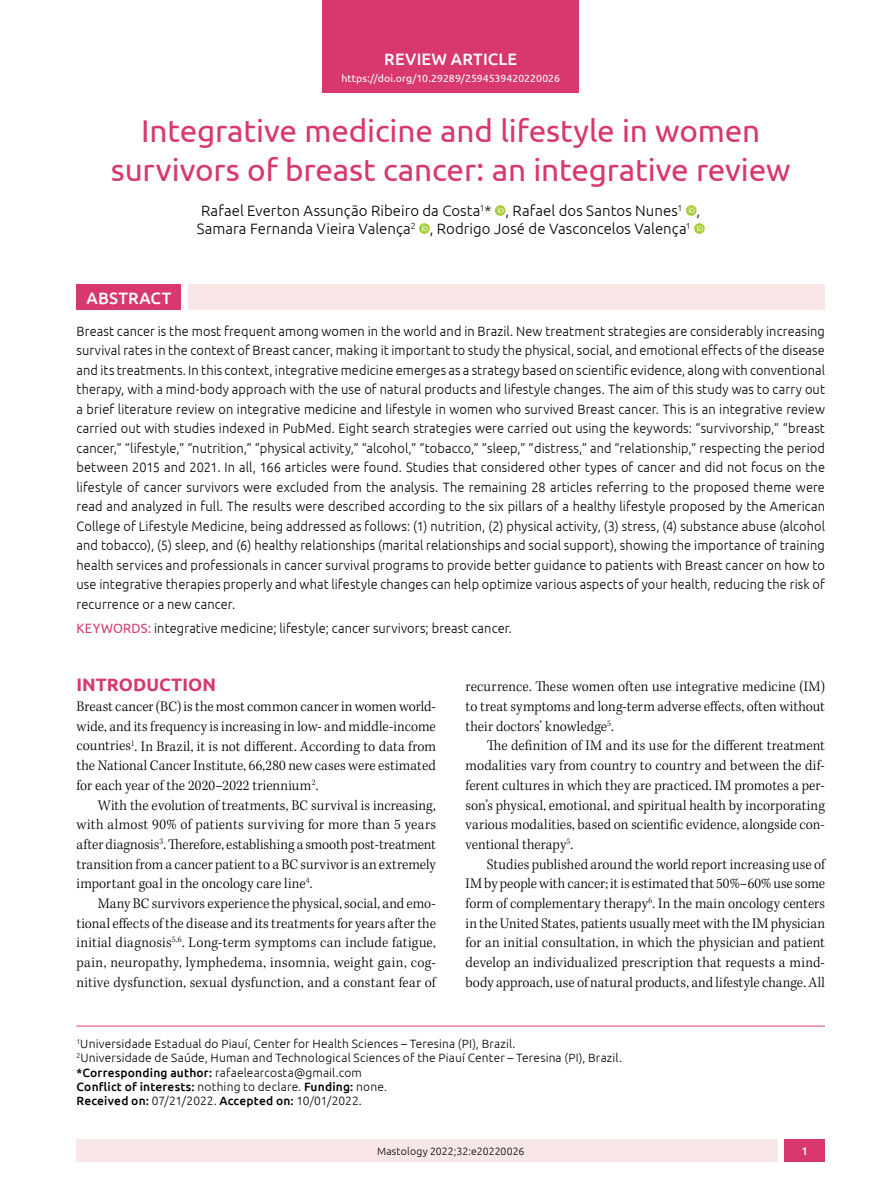
<style>
.page{position:relative;width:893px;height:1191px;background:#fff}
.page>*{position:absolute;margin:0;border:0;box-sizing:border-box;transform-origin:0 0}
.t1{font:31.5px/39px "Ubuntu";letter-spacing:-.005em;color:#d8386c;text-align:center}
.t2{font:700 18px "Ubuntu";letter-spacing:.005em;color:#d8386c}
.t3{font:500 16.5px "Ubuntu";letter-spacing:.015em;color:#fff}
.t4{font:300 15px/19.6px "Kepler Std";letter-spacing:.01em;color:#000;text-align:justify;scale:.95 1}
.t5{font:300 15px/18px "Ubuntu";letter-spacing:.005em;color:#000}
.t6{font:300 13.5px/19.5px "Ubuntu";letter-spacing:.01em;color:#000;text-align:justify;scale:.95 1}
.t7{font:300 12px/14.4px "Ubuntu";letter-spacing:.015em;color:#000}
.t8{font:500 11.25px "Ubuntu";color:#fff}
.t9{font:10.5px "Ubuntu";color:#fff}
.t10{font:300 10.5px "Ubuntu";letter-spacing:.005em;color:#000}
.s1{font-weight:400;color:#d8386c}
.s2{font-weight:500}
</style>
<div class="page">
<div style="left:77px;top:1139px;width:701px;height:23px;background:#f9e7e7"></div>
<div style="left:785px;top:1139px;width:40px;height:23px;background:#d8386c"></div>
<svg style="left:495px;top:205px;width:10px;height:11px"></svg>
<svg style="left:498px;top:207px;width:5px;height:6px"></svg>
<svg style="left:686px;top:205px;width:11px;height:11px"></svg>
<svg style="left:689px;top:207px;width:6px;height:6px"></svg>
<svg style="left:419px;top:223px;width:11px;height:11px"></svg>
<svg style="left:422px;top:225px;width:6px;height:6px"></svg>
<svg style="left:694px;top:223px;width:11px;height:11px"></svg>
<svg style="left:697px;top:225px;width:6px;height:6px"></svg>
<hr style="left:77px;top:1025px;width:748px;height:1px;background:#d8386c">
<div style="left:77px;top:284px;width:104px;height:26px;background:#d8386c"></div>
<div style="left:188px;top:284px;width:637px;height:26px;background:#f9e7e7"></div>
<div style="left:322px;top:0;width:257px;height:92px;background:#d8386c"></div>
<p class="t3" style="left:384px;top:49px;width:134px">REVIEW ARTICLE</p>
<p class="t9" style="left:341px;top:72px;width:220px">https://doi.org/10.29289/2594539420220026</p>
<h1 class="t1" style="left:111px;top:110px;width:681px">Integrative medicine and lifestyle in women survivors of breast cancer: an integrative review</h1>
<p class="t5" style="left:197px;top:201px;width:505px">Rafael Everton Assunção Ribeiro da Costa<sup>1</sup>* , Rafael dos Santos Nunes<sup>1</sup> ,<br>Samara Fernanda Vieira Valença<sup>2</sup> , Rodrigo José de Vasconcelos Valença<sup>1</sup></p>
<p class="t3" style="left:87px;top:287px;width:86px">ABSTRACT</p>
<p class="t6" style="left:77px;top:321px;width:789px">Breast cancer is the most frequent among women in the world and in Brazil. New treatment strategies are considerably increasing survival rates in the context of Breast cancer, making it important to study the physical, social, and emotional effects of the disease and its treatments. In this context, integrative medicine emerges as a strategy based on scientific evidence, along with conventional therapy, with a mind-body approach with the use of natural products and lifestyle changes. The aim of this study was to carry out a brief literature review on integrative medicine and lifestyle in women who survived Breast cancer. This is an integrative review carried out with studies indexed in PubMed. Eight search strategies were carried out using the keywords: “survivorship,” “breast cancer,” “lifestyle,” “nutrition,” “physical activity,” “alcohol,” “tobacco,” “sleep,” “distress,” and “relationship,” respecting the period between 2015 and 2021. In all, 166 articles were found. Studies that considered other types of cancer and did not focus on the lifestyle of cancer survivors were excluded from the analysis. The remaining 28 articles referring to the proposed theme were read and analyzed in full. The results were described according to the six pillars of a healthy lifestyle proposed by the American College of Lifestyle Medicine, being addressed as follows: (1) nutrition, (2) physical activity, (3) stress, (4) substance abuse (alcohol and tobacco), (5) sleep, and (6) healthy relationships (marital relationships and social support), showing the importance of training health services and professionals in cancer survival programs to provide better guidance to patients with Breast cancer on how to use integrative therapies properly and what lifestyle changes can help optimize various aspects of your health, reducing the risk of recurrence or a new cancer.</p>
<p class="t6" style="left:77px;top:617px;width:460px"><span class="s1">KEYWORDS:</span> integrative medicine; lifestyle; cancer survivors; breast cancer.</p>
<h2 class="t2" style="left:77px;top:674px;width:141px">INTRODUCTION</h2>
<p class="t4" style="left:77px;top:697px;width:380px">Breast cancer (BC) is the most common cancer in women world&shy;wide, and its frequency is increasing in low- and middle-income countries<sup>1</sup>. In Brazil, it is not different. According to data from the National Cancer Institute, 66,280 new cases were estimated for each year of the 2020–2022 triennium<sup>2</sup>.</p>
<p class="t4" style="left:77px;top:795px;width:380px;text-indent:21px">With the evolution of treatments, BC survival is increasing, with almost 90% of patients surviving for more than 5 years after diagnosis<sup>3</sup>. Therefore, establishing a smooth post-treatment transition from a cancer patient to a BC survivor is an extremely important goal in the oncology care line<sup>4</sup>.</p>
<p class="t4" style="left:77px;top:894px;width:380px;text-indent:21px">Many BC survivors experience the physical, social, and emo&shy;tional effects of the disease and its treatments for years after the initial diagnosis<sup>5,6</sup>. Long-term symptoms can include fatigue, pain, neuropathy, lymphedema, insomnia, weight gain, cog&shy;nitive dysfunction, sexual dysfunction, and a constant fear of</p>
<p class="t4" style="left:466px;top:677px;width:380px">recurrence. These women often use integrative medicine (IM) to treat symptoms and long-term adverse effects, often without their doctors’ knowledge<sup>5</sup>.</p>
<p class="t4" style="left:466px;top:736px;width:380px;text-indent:21px">The definition of IM and its use for the different treatment modalities vary from country to country and between the dif&shy;ferent cultures in which they are practiced. IM promotes a per&shy;son’s physical, emotional, and spiritual health by incorporating various modalities, based on scientific evidence, alongside con&shy;ventional therapy<sup>5</sup>.</p>
<p class="t4" style="left:466px;top:854px;width:380px;text-indent:21px">Studies published around the world report increasing use of IM by people with cancer; it is estimated that 50%–60% use some form of complementary therapy<sup>6</sup>. In the main oncology centers in the United States, patients usually meet with the IM physician for an initial consultation, in which the physician and patient develop an individualized prescription that requests a mind&shy;body approach, use of natural products, and lifestyle change. All</p>
<p class="t7" style="left:77px;top:1036px;width:547px"><sup>1</sup>Universidade Estadual do Piauí, Center for Health Sciences – Teresina (PI), Brazil.<br><sup>2</sup>Universidade de Saúde, Human and Technological Sciences of the Piauí Center – Teresina (PI), Brazil. <span class="s2">*Corresponding author:</span> rafaelearcosta@gmail.com<br><span class="s2">Conflict of interests:</span> nothing to declare. <span class="s2">Funding:</span> none.<br><span class="s2">Received on:</span> 07/21/2022. <span class="s2">Accepted on:</span> 10/01/2022.</p>
<p class="t10" style="left:377px;top:1144px;width:149px">Mastology 2022;32:e20220026</p>
<p class="t8" style="left:802px;top:1143px;width:8px">1</p>
</div>
